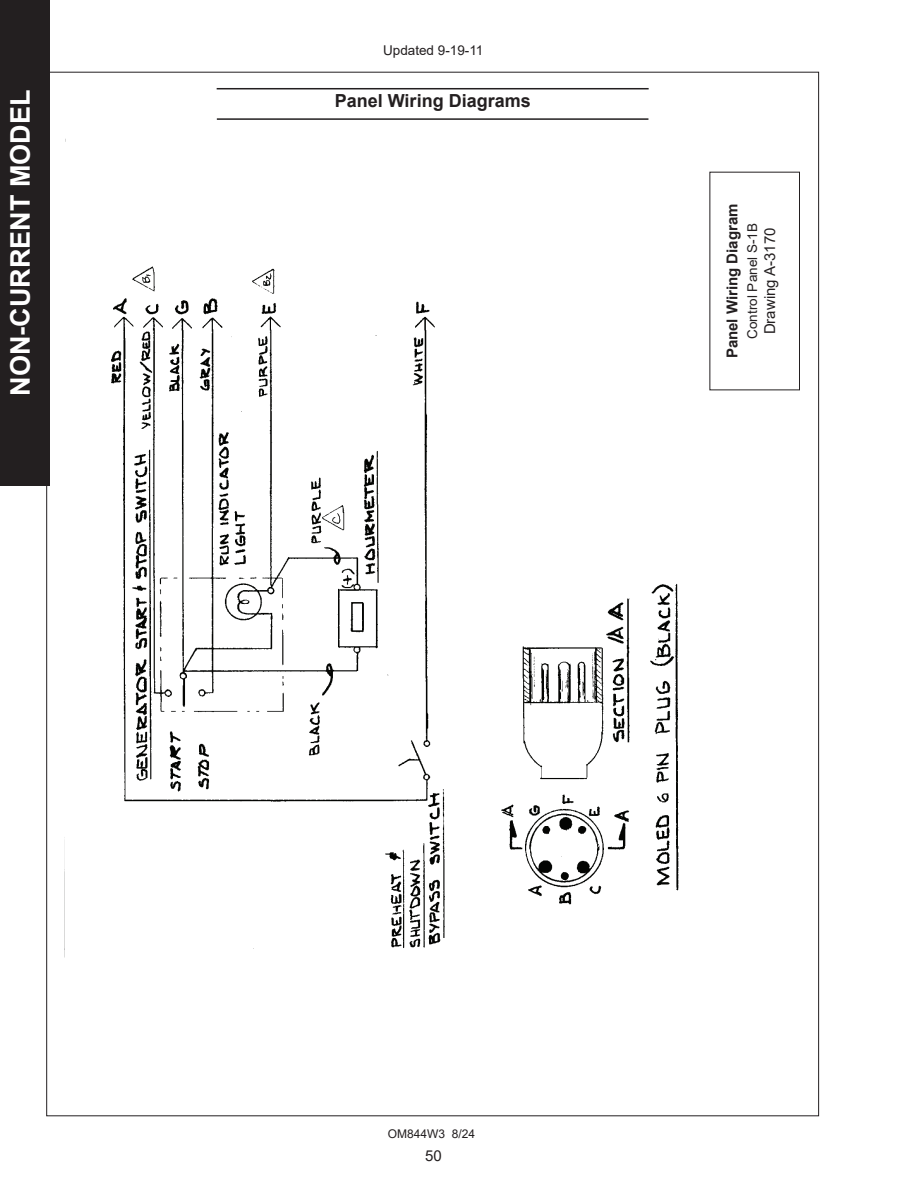
<style>
.page{position:relative;width:918px;height:1188px;background:#fff}
.page>*{position:absolute;margin:0;border:0;box-sizing:border-box;transform-origin:0 0}
.t1{font:700 27px "Arial";color:#fff}
.t2{font:700 18px "Arial";color:#231f20}
.t3{font:700 15px "Arial";color:#231f20}
.t4{font:15px "Arial";color:#231f20}
.t5{font:13.5px "Arial";color:#231f20}
.t6{font:12px "Arial";color:#231f20}
</style>
<div class="page">
<hr style="left:217px;top:88px;width:432px;height:1px;background:#231f20">
<hr style="left:217px;top:118px;width:431px;height:2px;background:#231f20">
<img style="left:510px;top:583px;width:169px;height:322px">
<svg style="left:64px;top:138px;width:446px;height:820px"></svg>
<div style="left:710px;top:172px;width:90px;height:218px;border:1px solid #231f20"></div>
<div style="left:0;top:0;width:50px;height:486px;background:#231f20"></div>
<p class="t1" style="left:1px;top:396px;width:307px;rotate:-90deg">NON-CURRENT MODEL</p>
<p class="t5" style="left:383px;top:41px;width:102px">Updated 9-19-11</p>
<p class="t2" style="left:335px;top:88px;width:197px">Panel Wiring Diagrams</p>
<p class="t3" style="left:722px;top:358px;width:156px;rotate:-90deg">Panel Wiring Diagram</p>
<p class="t5" style="left:743px;top:339px;width:117px;rotate:-90deg">Control Panel S-1B</p>
<p class="t4" style="left:760px;top:334px;width:108px;rotate:-90deg">Drawing A-3170</p>
<p class="t6" style="left:388px;top:1125px;width:89px">OM844W3 8/24</p>
<p class="t4" style="left:425px;top:1145px;width:18px">50</p>
</div>
